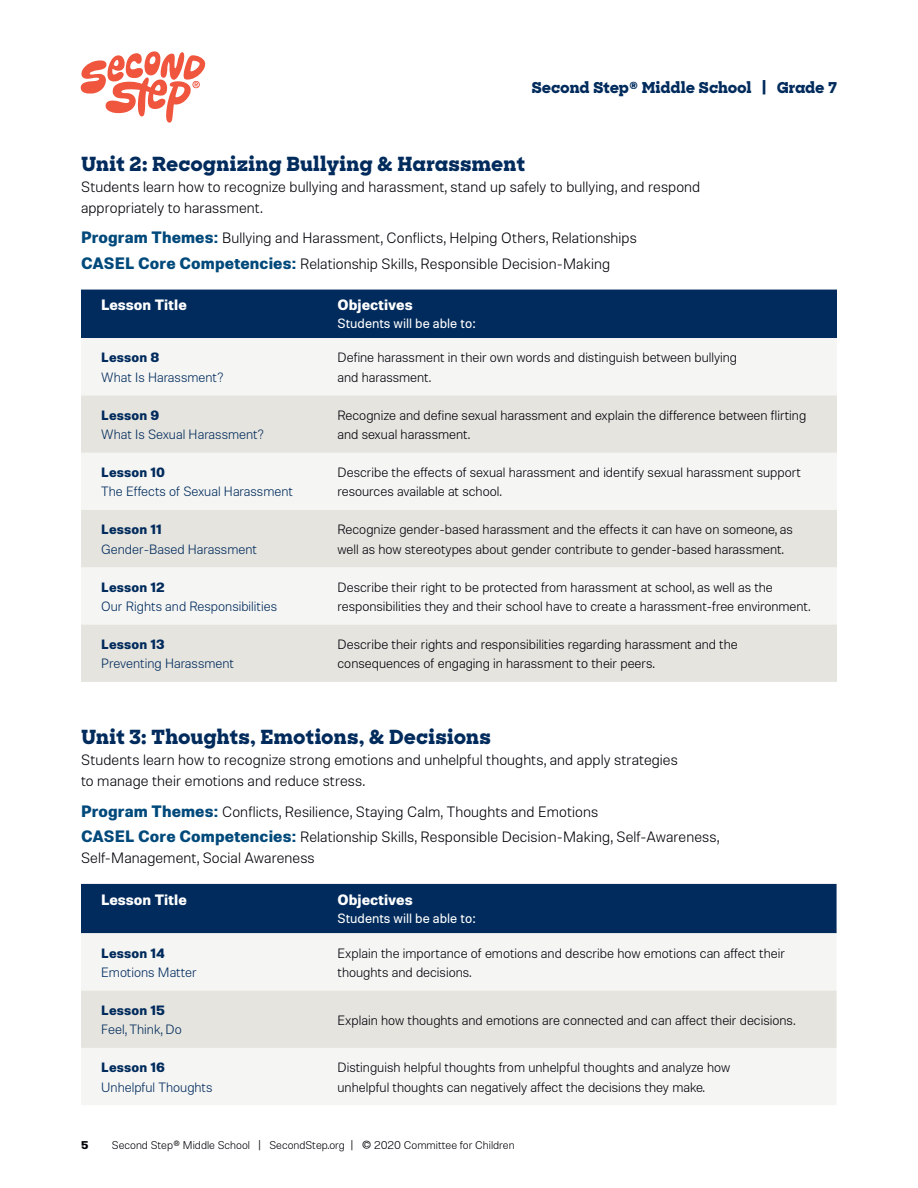
<style>
.page{position:relative;width:918px;height:1188px;background:#fff}
.page>*{position:absolute;margin:0;border:0;box-sizing:border-box;transform-origin:0 0}
.Body_-_Bullet_point{font:800 19.5px "Sharp Slab";letter-spacing:.005em;color:#002b5c}
.Body_-_Bullet_point-2{font:300 15px/21px "Molde";letter-spacing:.005em;color:#000008}
._12_LS_Signature_Quo{font:700 15px "Molde";color:#fff}
.t1{font:800 15px "Sharp Slab";letter-spacing:-.01em;color:#002b5c}
._12_LS_Signature_Quo-2{font:300 13.5px/19.5px "Molde";color:#000008}
._12_LS_Signature_Quo-3{font:300 13.5px/19.5px "Molde";color:#002b5c}
._12_LS_Signature_Quo-4{font:13.5px "Molde";color:#fff}
._12_LS_Signature_Quo-5{font:700 13.5px "Molde";letter-spacing:.015em;color:#002b5c}
.t2{font:300 11.25px "Molde";color:#000008}
.t3{font:700 11.25px "Molde";color:#000008}
.s1{font-family:"Molde";font-weight:700}
.s2{font-weight:700;font-size:16.5px;color:#00497b}
.s3{font-weight:700}
.s4{font-size:16.5px}
</style>
<div class="page">
<svg style="left:80px;top:51px;width:126px;height:72px"></svg>
<div style="left:81px;top:290px;width:756px;height:48px;background:#002b5c"></div>
<div style="left:81px;top:338px;width:756px;height:57px;background:#f5f5f4"></div>
<svg style="left:81px;top:395px;width:756px;height:287px;fill:#e6e4df"></svg>
<div style="left:81px;top:884px;width:756px;height:49px;background:#002b5c"></div>
<div style="left:81px;top:933px;width:756px;height:172px;background:#f5f5f4"></div>
<div style="left:81px;top:991px;width:756px;height:57px;background:#e6e4df"></div>
<p class="t1" style="left:531px;top:77px;width:307px">Second Step<span class="s1">®</span> Middle School | Grade 7</p>
<p class="Body_-_Bullet_point" style="left:81px;top:150px;width:446px">Unit 2: Recognizing Bullying &amp; Harassment</p>
<p class="Body_-_Bullet_point-2" style="left:81px;top:175px;width:621px">Students learn how to recognize bullying and harassment, stand up safely to bullying, and respond appropriately to harassment.</p>
<p class="Body_-_Bullet_point-2" style="left:81px;top:227px;width:557px"><span class="s2">Program Themes:</span> Bullying and Harassment, Conflicts, Helping Others, Relationships</p>
<p class="Body_-_Bullet_point-2" style="left:81px;top:253px;width:531px"><span class="s2">CASEL Core Competencies:</span> Relationship Skills, Responsible Decision-Making</p>
<p class="_12_LS_Signature_Quo" style="left:101px;top:295px;width:87px">Lesson Title</p>
<p class="_12_LS_Signature_Quo" style="left:338px;top:295px;width:77px">Objectives</p>
<p class="_12_LS_Signature_Quo-4" style="left:338px;top:315px;width:140px">Students will be able to:</p>
<p class="_12_LS_Signature_Quo-3" style="left:101px;top:347px;width:124px"><span class="s3">Lesson 8<br></span>What Is Harassment?</p>
<p class="_12_LS_Signature_Quo-2" style="left:338px;top:347px;width:401px">Define harassment in their own words and distinguish between bullying and harassment.</p>
<p class="_12_LS_Signature_Quo-3" style="left:101px;top:405px;width:165px"><span class="s3">Lesson 9<br></span>What Is Sexual Harassment?</p>
<p class="_12_LS_Signature_Quo-2" style="left:338px;top:405px;width:470px">Recognize and define sexual harassment and explain the difference between flirting and sexual harassment.</p>
<p class="_12_LS_Signature_Quo-3" style="left:101px;top:462px;width:193px"><span class="s3">Lesson 10<br></span>The Effects of Sexual Harassment</p>
<p class="_12_LS_Signature_Quo-2" style="left:338px;top:462px;width:465px">Describe the effects of sexual harassment and identify sexual harassment support resources available at school.</p>
<p class="_12_LS_Signature_Quo-3" style="left:101px;top:519px;width:157px"><span class="s3">Lesson 11<br></span>Gender-Based Harassment</p>
<p class="_12_LS_Signature_Quo-2" style="left:338px;top:519px;width:457px">Recognize gender-based harassment and the effects it can have on someone, as well as how stereotypes about gender contribute to gender-based harassment.</p>
<p class="_12_LS_Signature_Quo-3" style="left:101px;top:577px;width:177px"><span class="s3">Lesson 12<br></span>Our Rights and Responsibilities</p>
<p class="_12_LS_Signature_Quo-2" style="left:338px;top:577px;width:474px">Describe their right to be protected from harassment at school, as well as the responsibilities they and their school have to create a harassment-free environment.</p>
<p class="_12_LS_Signature_Quo-5" style="left:101px;top:635px;width:65px">Lesson 13</p>
<p class="_12_LS_Signature_Quo-3" style="left:101px;top:653px;width:134px">Preventing Harassment</p>
<p class="_12_LS_Signature_Quo-2" style="left:338px;top:634px;width:402px">Describe their rights and responsibilities regarding harassment and the consequences of engaging in harassment to their peers.</p>
<p class="Body_-_Bullet_point" style="left:81px;top:723px;width:411px">Unit 3: Thoughts, Emotions, &amp; Decisions</p>
<p class="Body_-_Bullet_point-2" style="left:81px;top:749px;width:598px">Students learn how to recognize strong emotions and unhelpful thoughts, and apply strategies to manage their emotions and reduce stress.</p>
<p class="Body_-_Bullet_point-2" style="left:81px;top:801px;width:519px"><span class="s2">Program Themes:</span> Conflicts, Resilience, Staying Calm, Thoughts and Emotions</p>
<p class="Body_-_Bullet_point-2" style="left:81px;top:826px;width:640px"><span class="s2">CASEL Core Competencies:</span> Relationship Skills, Responsible Decision-Making, Self-Awareness,<br>Self-Management, Social Awareness</p>
<p class="_12_LS_Signature_Quo" style="left:101px;top:889px;width:87px">Lesson Title</p>
<p class="_12_LS_Signature_Quo" style="left:338px;top:889px;width:77px">Objectives</p>
<p class="_12_LS_Signature_Quo-4" style="left:338px;top:909px;width:140px">Students will be able to:</p>
<p class="_12_LS_Signature_Quo-3" style="left:101px;top:943px;width:97px"><span class="s3">Lesson 14<br></span>Emotions Matter</p>
<p class="_12_LS_Signature_Quo-2" style="left:338px;top:943px;width:449px">Explain the importance of emotions and describe how emotions can affect their thoughts and decisions.</p>
<p class="_12_LS_Signature_Quo-3" style="left:101px;top:1000px;width:82px"><span class="s3">Lesson 15<br></span>Feel, Think, Do</p>
<p class="_12_LS_Signature_Quo-2" style="left:338px;top:1010px;width:459px">Explain how thoughts and emotions are connected and can affect their decisions.</p>
<p class="_12_LS_Signature_Quo-3" style="left:101px;top:1057px;width:113px"><span class="s3">Lesson 16<br></span>Unhelpful Thoughts</p>
<p class="_12_LS_Signature_Quo-2" style="left:338px;top:1057px;width:394px">Distinguish helpful thoughts from unhelpful thoughts and analyze how unhelpful thoughts can negatively affect the decisions they make.</p>
<p class="t3" style="left:81px;top:1137px;width:9px">5</p>
<p class="t2" style="left:112px;top:1138px;width:404px">Second Step® Middle School | SecondStep.org | <span class="s4">©</span> 2020 Committee for Children</p>
</div>
